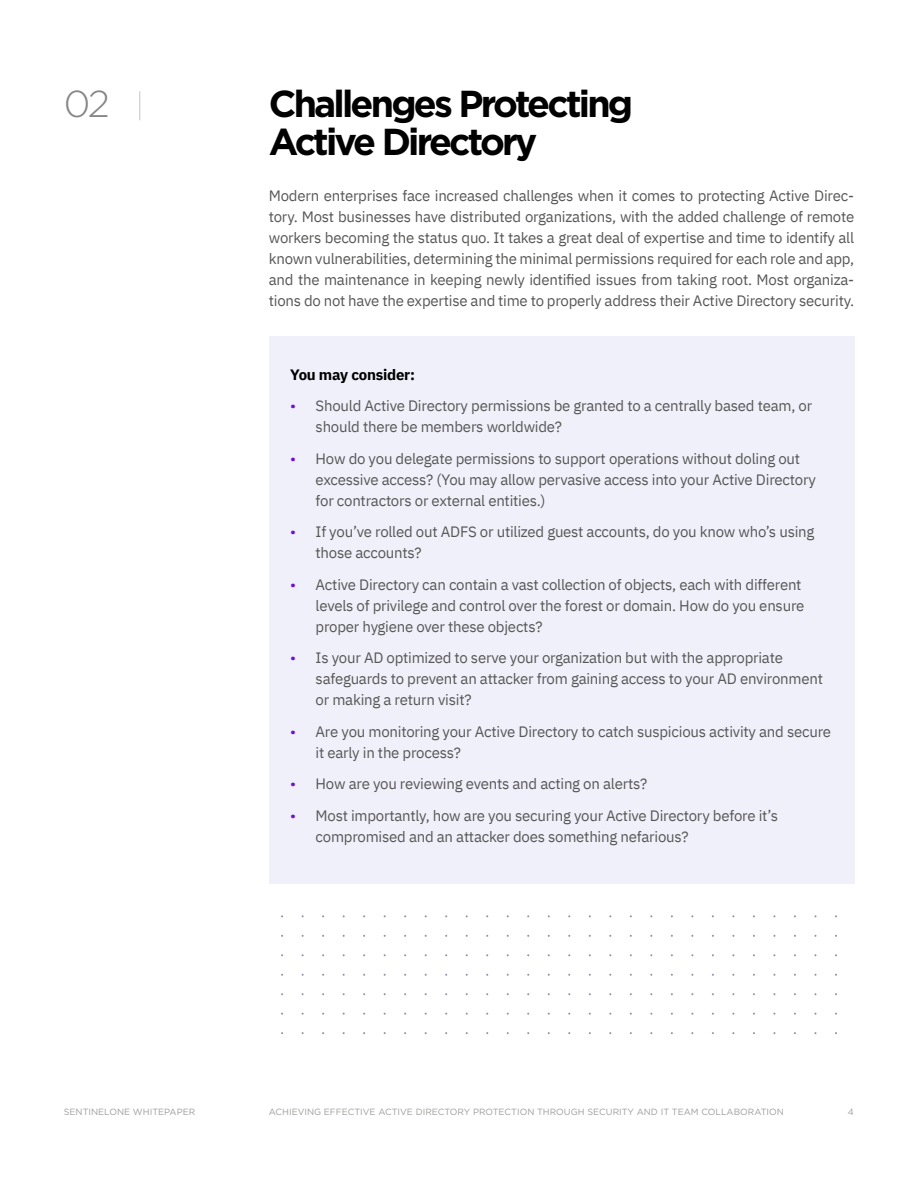
<style>
.page{position:relative;width:918px;height:1188px;background:#fff}
.page>*{position:absolute;margin:0;border:0;box-sizing:border-box;transform-origin:0 0}
.t1{font:700 37.5px/37.5px "Gotham";letter-spacing:-.075em;color:#000}
.t2{font:300 37.5px "Gotham";color:#878787}
.t3{font:15px/21px "IBM Plex Sans";letter-spacing:-.015em;color:#575756}
.t4{font:700 15px "IBM Plex Sans";letter-spacing:-.015em;color:#000}
.t5{font:9px "Gotham";color:#9d9d9c}
.s1{color:#6b0aea}
</style>
<div class="page">
<svg style="left:139px;top:91px;width:1px;height:29px"></svg>
<div style="left:269px;top:336px;width:585px;height:548px;background:#eff0fa"></div>
<h1 class="t2" style="left:64px;top:80px;width:48px">02</h1>
<h1 class="t1" style="left:269px;top:85px;width:366px">Challenges Protecting<br>Active Directory</h1>
<p class="t3" style="left:269px;top:184px;width:587px;text-align:justify">Modern enterprises face increased challenges when it comes to protecting Active Direc&shy;tory. Most businesses have distributed organizations, with the added challenge of remote workers becoming the status quo. It takes a great deal of expertise and time to identify all known vulnerabilities, determining the minimal permissions required for each role and app, and the maintenance in keeping newly identified issues from taking root. Most organiza&shy;tions do not have the expertise and time to properly address their Active Directory security.</p>
<p class="t4" style="left:290px;top:362px;width:127px">You may consider:</p>
<p class="t3" style="left:316px;top:394px;width:498px;text-indent:-26px"><span class="s1">•</span> Should Active Directory permissions be granted to a centrally based team, or should there be members worldwide?</p>
<p class="t3" style="left:316px;top:446px;width:502px;text-indent:-26px"><span class="s1">•</span> How do you delegate permissions to support operations without doling out excessive access? (You may allow pervasive access into your Active Directory for contractors or external entities.)</p>
<p class="t3" style="left:316px;top:520px;width:500px;text-indent:-26px"><span class="s1">•</span> If you’ve rolled out ADFS or utilized guest accounts, do you know who’s using those accounts?</p>
<p class="t3" style="left:316px;top:572px;width:490px;text-indent:-26px"><span class="s1">•</span> Active Directory can contain a vast collection of objects, each with different levels of privilege and control over the forest or domain. How do you ensure proper hygiene over these objects?</p>
<p class="t3" style="left:316px;top:646px;width:509px;text-indent:-26px"><span class="s1">•</span> Is your AD optimized to serve your organization but with the appropriate safeguards to prevent an attacker from gaining access to your AD environment or making a return visit?</p>
<p class="t3" style="left:316px;top:719px;width:517px;text-indent:-26px"><span class="s1">•</span> Are you monitoring your Active Directory to catch suspicious activity and secure it early in the process?</p>
<p class="t3" style="left:290px;top:772px;width:359px"><span class="s1">•</span> How are you reviewing events and acting on alerts?</p>
<p class="t3" style="left:316px;top:803px;width:464px;text-indent:-26px"><span class="s1">•</span> Most importantly, how are you securing your Active Directory before it’s compromised and an attacker does something nefarious?</p>
<p class="t5" style="left:64px;top:1106px;width:133px">SENTINELONE WHITEPAPER</p>
<p class="t5" style="left:269px;top:1106px;width:517px">ACHIEVING EFFECTIVE ACTIVE DIRECTORY PROTECTION THROUGH SECURITY AND IT TEAM COLLABORATION</p>
<p class="t5" style="left:848px;top:1106px;width:8px">4</p>
</div>
